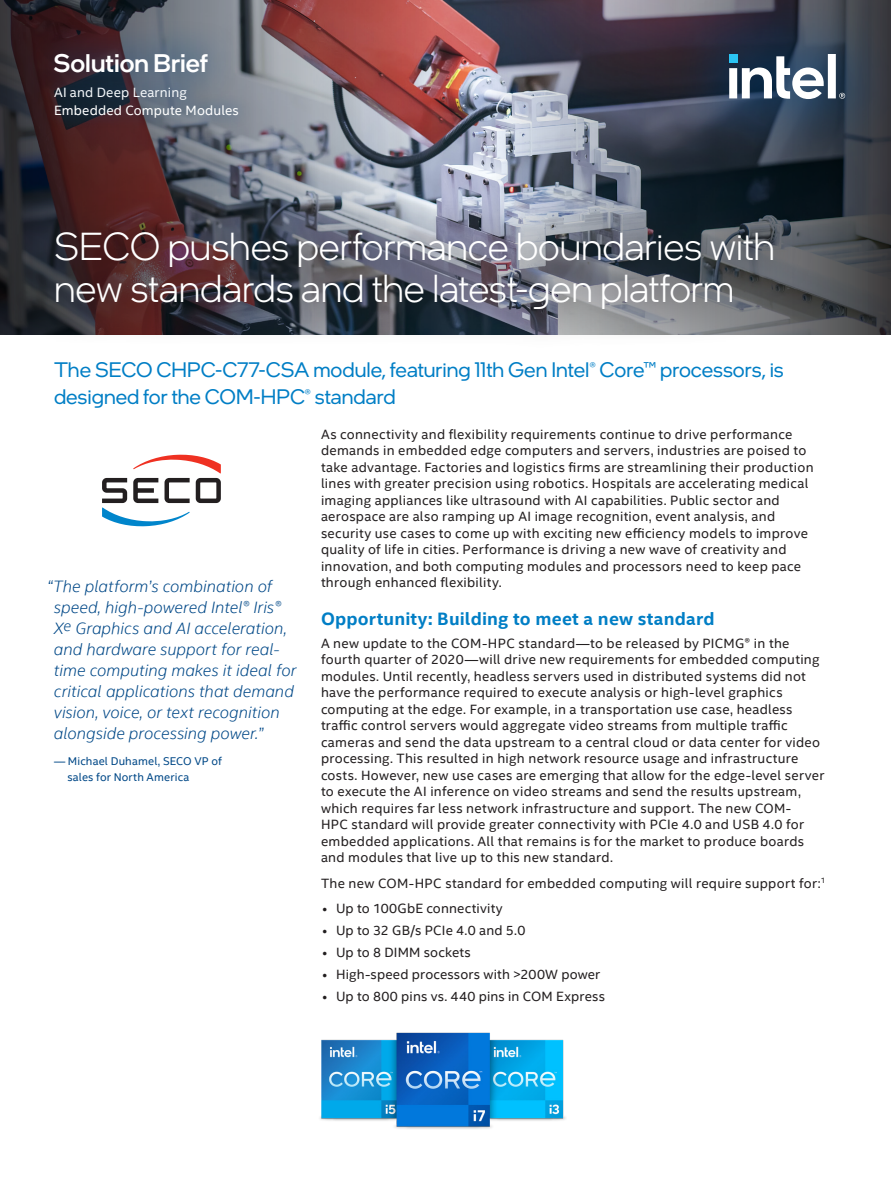
<style>
.page{position:relative;width:891px;height:1188px;background:#fff}
.page>*{position:absolute;margin:0;border:0;box-sizing:border-box;transform-origin:0 0}
.Main_Title{font:300 39px/42px "Intel One Display";letter-spacing:-.005em;color:#fff}
.PgTtlLft_-Page_Title{font:500 25.5px "Intel One Display";color:#fff}
.SUBHEAD_1{font:21px/27px "Intel One Display";color:#007ec5}
.SUBHEAD_2{font:700 18px "Intel Clear";letter-spacing:.01em;color:#007ec5}
.QUOTE{font:italic 300 16.5px/21px "Intel Clear";color:#014887}
.MainCopy___Caption{font:13.5px/16.5px "Intel Clear";letter-spacing:.02em;color:#231f20}
.Mini_Header{font:13.5px "Intel Clear";letter-spacing:.01em;color:#fff}
.QUOTE_CREDIT{font:11.25px/15.3px "Intel Clear";letter-spacing:.015em;color:#014887}
</style>
<div class="page">
<img style="left:441px;top:0;width:39px;height:187px">
<img style="left:0;top:0;width:441px;height:334px">
<svg style="left:480px;top:0;width:411px;height:334px;background:#565864"></svg>
<div style="left:13px;top:187px;width:803px;height:164px;background:#231f20;opacity:.75"></div>
<div style="left:41px;top:74px;width:211px;height:57px;background:#014887;opacity:.35"></div>
<img style="left:320px;top:1032px;width:246px;height:97px">
<div style="left:663px;top:0;width:228px;height:165px;background:#014887;opacity:.5"></div>
<svg style="left:729px;top:54px;width:116px;height:45px"></svg>
<svg style="left:102px;top:455px;width:119px;height:71px"></svg>
<div style="left:18px;top:17px;width:225px;height:92px;background:#014887;opacity:.5"></div>
<p class="PgTtlLft_-Page_Title" style="left:53px;top:47px;width:156px">Solution Brief</p>
<p class="Mini_Header" style="left:54px;top:85px;width:134px">AI and Deep Learning</p>
<p class="Mini_Header" style="left:54px;top:102px;width:186px">Embedded Compute Modules</p>
<p class="Main_Title" style="left:54px;top:225px;width:722px">SECO pushes performance boundaries with new standards and the latest-gen platform</p>
<p class="SUBHEAD_1" style="left:54px;top:356px;width:731px">The SECO CHPC-C77-CSA module, featuring 11th Gen Intel<sup>®</sup> Core™ processors, is designed for the COM-HPC<sup>®</sup> standard</p>
<p class="QUOTE" style="left:54px;top:576px;width:244px;text-indent:-7px">“The platform’s combination of speed, high-powered Intel® Iris® X<sup>e</sup> Graphics and AI acceleration, and hardware support for real&shy;time computing makes it ideal for critical applications that demand vision, voice, or text recognition alongside processing power.”</p>
<p class="QUOTE_CREDIT" style="left:67px;top:754px;width:156px;text-indent:-13px">— Michael Duhamel, SECO VP of sales for North America</p>
<p class="MainCopy___Caption" style="left:321px;top:426px;width:494px">As connectivity and flexibility requirements continue to drive performance demands in embedded edge computers and servers, industries are poised to take advantage. Factories and logistics firms are streamlining their production lines with greater precision using robotics. Hospitals are accelerating medical imaging appliances like ultrasound with AI capabilities. Public sector and aerospace are also ramping up AI image recognition, event analysis, and security use cases to come up with exciting new efficiency models to improve quality of life in cities. Performance is driving a new wave of creativity and innovation, and both computing modules and processors need to keep pace through enhanced flexibility.</p>
<p class="SUBHEAD_2" style="left:321px;top:607px;width:395px">Opportunity: Building to meet a new standard</p>
<p class="MainCopy___Caption" style="left:321px;top:635px;width:505px">A new update to the COM-HPC standard—to be released by PICMG® in the fourth quarter of 2020—will drive new requirements for embedded computing modules. Until recently, headless servers used in distributed systems did not have the performance required to execute analysis or high-level graphics computing at the edge. For example, in a transportation use case, headless traffic control servers would aggregate video streams from multiple traffic cameras and send the data upstream to a central cloud or data center for video processing. This resulted in high network resource usage and infrastructure costs. However, new use cases are emerging that allow for the edge-level server to execute the AI inference on video streams and send the results upstream, which requires far less network infrastructure and support. The new COM-<br>HPC standard will provide greater connectivity with PCIe 4.0 and USB 4.0 for embedded applications. All that remains is for the market to produce boards and modules that live up to this new standard.</p>
<p class="MainCopy___Caption" style="left:321px;top:875px;width:506px">The new COM-HPC standard for embedded computing will require support for:<sup>1</sup></p>
<p class="MainCopy___Caption" style="left:322px;top:900px;width:182px">• Up to 100GbE connectivity</p>
<p class="MainCopy___Caption" style="left:322px;top:922px;width:204px">• Up to 32 GB/s PCIe 4.0 and 5.0</p>
<p class="MainCopy___Caption" style="left:322px;top:944px;width:150px">• Up to 8 DIMM sockets</p>
<p class="MainCopy___Caption" style="left:322px;top:966px;width:279px">• High-speed processors with &gt;200W power</p>
<p class="MainCopy___Caption" style="left:322px;top:988px;width:284px">• Up to 800 pins vs. 440 pins in COM Express</p>
</div>
